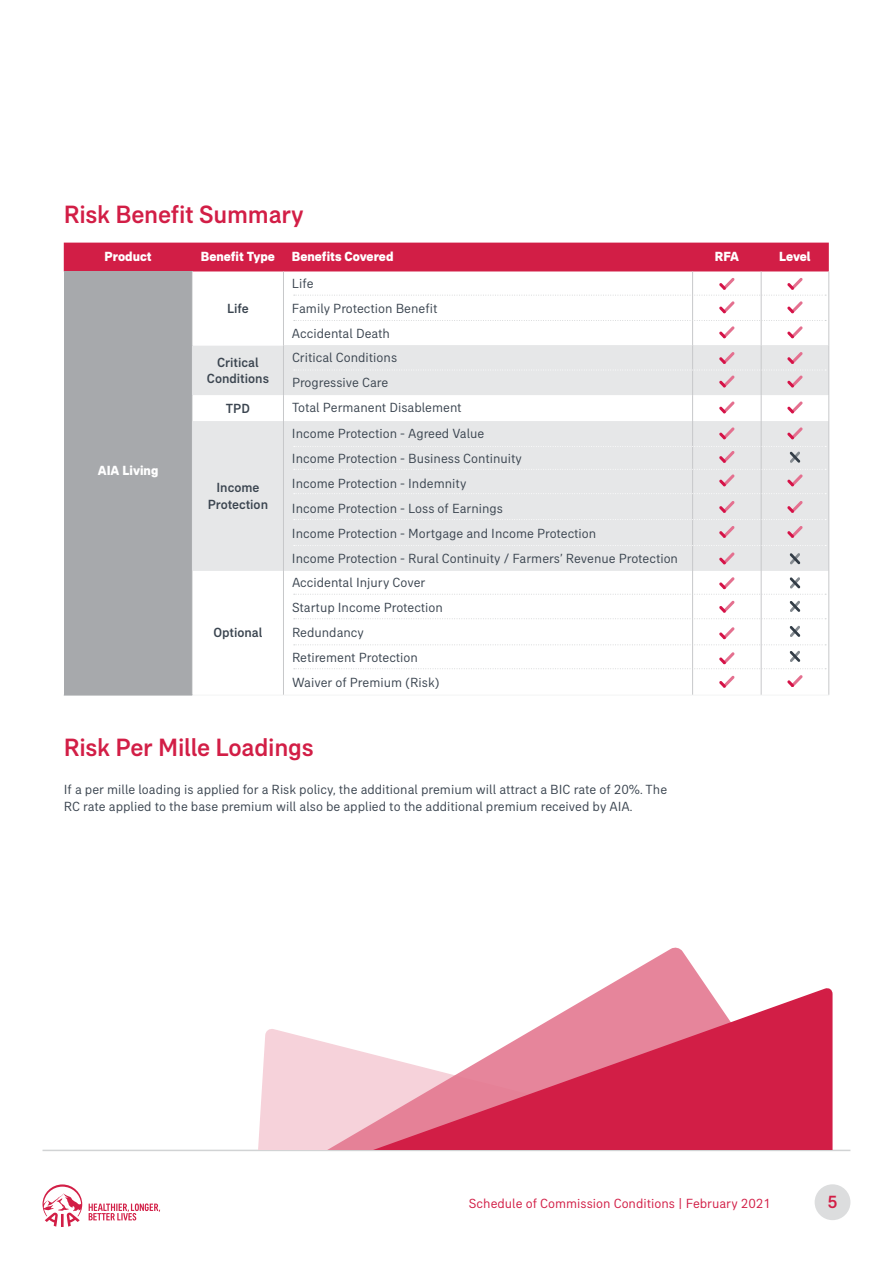
<style>
.page{position:relative;width:893px;height:1263px;background:#fff}
.page>*{position:absolute;margin:0;border:0;box-sizing:border-box;transform-origin:0 0}
.t1{font:500 25.5px "AIA Everest";letter-spacing:-.01em;color:#d21e46}
.t2{font:500 18px "AIA Everest";color:#d21e46}
.t3{font:13.5px/25px "AIA Everest";color:#3b4550}
.t4{font:800 13.5px "AIA Everest";color:#fff}
.t5{font:500 13.5px/16.5px "AIA Everest";color:#3b4550;text-align:center}
.t6{font:13.5px "AIA Everest";color:#d21e46}
</style>
<div class="page">
<hr style="left:43px;top:1150px;width:807px;height:1px;background:#d1d3d4">
<svg style="left:43px;top:1184px;width:117px;height:43px"></svg>
<div style="left:815px;top:1184px;width:35px;height:36px;background:#dcddde;border-radius:50%"></div>
<div style="left:64px;top:243px;width:765px;height:28px;background:#d21e46"></div>
<div style="left:64px;top:271px;width:128px;height:424px;background:#a7a9ac"></div>
<svg style="left:193px;top:346px;width:635px;height:225px;background:#e9eaeb"></svg>
<hr style="left:192px;top:271px;width:1px;height:75px;background:#e6e7e8">
<hr style="left:192px;top:346px;width:1px;height:49px;background:#e6e7e8">
<svg style="left:192px;top:395px;width:1px;height:26px"></svg>
<hr style="left:192px;top:421px;width:1px;height:150px;background:#e6e7e8">
<hr style="left:192px;top:571px;width:1px;height:124px;background:#e6e7e8">
<hr style="left:284px;top:345px;width:408px;height:1px;background:#e6e7e8">
<hr style="left:693px;top:345px;width:68px;height:1px;background:#e6e7e8">
<hr style="left:761px;top:345px;width:67px;height:1px;background:#e6e7e8">
<hr style="left:64px;top:695px;width:128px;height:1px;background:#a7a9ac">
<hr style="left:192px;top:695px;width:91px;height:1px;background:#f3f4f4">
<hr style="left:283px;top:695px;width:410px;height:1px;background:#f3f4f4">
<hr style="left:693px;top:695px;width:68px;height:1px;background:#f3f4f4">
<hr style="left:761px;top:695px;width:68px;height:1px;background:#f3f4f4">
<hr style="left:692px;top:271px;width:1px;height:75px;background:#c7c8ca">
<hr style="left:692px;top:346px;width:1px;height:49px;background:#c7c8ca">
<svg style="left:692px;top:395px;width:1px;height:26px"></svg>
<hr style="left:692px;top:421px;width:1px;height:150px;background:#c7c8ca">
<hr style="left:692px;top:571px;width:1px;height:124px;background:#c7c8ca">
<hr style="left:761px;top:271px;width:1px;height:75px;background:#c7c8ca">
<hr style="left:828px;top:271px;width:1px;height:75px;background:#c7c8ca">
<hr style="left:761px;top:346px;width:1px;height:49px;background:#c7c8ca">
<hr style="left:828px;top:346px;width:1px;height:49px;background:#c7c8ca">
<svg style="left:761px;top:395px;width:1px;height:26px"></svg>
<svg style="left:828px;top:395px;width:1px;height:26px"></svg>
<hr style="left:761px;top:421px;width:1px;height:150px;background:#c7c8ca">
<hr style="left:828px;top:421px;width:1px;height:150px;background:#c7c8ca">
<hr style="left:761px;top:571px;width:1px;height:124px;background:#c7c8ca">
<hr style="left:828px;top:571px;width:1px;height:124px;background:#c7c8ca">
<hr style="left:283px;top:271px;width:1px;height:75px;background:#c7c8ca">
<hr style="left:283px;top:346px;width:1px;height:49px;background:#c7c8ca">
<svg style="left:283px;top:395px;width:1px;height:26px"></svg>
<hr style="left:283px;top:421px;width:1px;height:150px;background:#c7c8ca">
<hr style="left:283px;top:571px;width:1px;height:124px;background:#c7c8ca">
<svg style="left:719px;top:352px;width:15px;height:12px"></svg>
<svg style="left:787px;top:352px;width:16px;height:12px"></svg>
<svg style="left:719px;top:401px;width:15px;height:12px"></svg>
<svg style="left:787px;top:401px;width:16px;height:12px"></svg>
<svg style="left:719px;top:427px;width:15px;height:12px"></svg>
<svg style="left:719px;top:501px;width:15px;height:12px"></svg>
<svg style="left:719px;top:526px;width:15px;height:12px"></svg>
<svg style="left:719px;top:552px;width:15px;height:12px"></svg>
<svg style="left:787px;top:427px;width:16px;height:12px"></svg>
<svg style="left:787px;top:501px;width:16px;height:12px"></svg>
<svg style="left:787px;top:526px;width:16px;height:12px"></svg>
<svg style="left:790px;top:553px;width:10px;height:11px"></svg>
<svg style="left:719px;top:676px;width:15px;height:12px"></svg>
<svg style="left:787px;top:675px;width:16px;height:12px"></svg>
<svg style="left:294px;top:278px;width:532px;height:35px"></svg>
<svg style="left:294px;top:320px;width:532px;height:18px"></svg>
<div style="left:294px;top:370px;width:532px;height:17px;background:#e6e7e8"></div>
<div style="left:294px;top:446px;width:532px;height:17px;background:#e6e7e8"></div>
<div style="left:294px;top:469px;width:532px;height:17px;background:#e6e7e8"></div>
<svg style="left:294px;top:493px;width:532px;height:1px"></svg>
<svg style="left:294px;top:519px;width:532px;height:1px"></svg>
<svg style="left:294px;top:545px;width:532px;height:1px"></svg>
<svg style="left:294px;top:651px;width:532px;height:18px"></svg>
<svg style="left:294px;top:577px;width:532px;height:18px"></svg>
<svg style="left:294px;top:601px;width:532px;height:18px"></svg>
<svg style="left:294px;top:626px;width:532px;height:19px"></svg>
<svg style="left:606px;top:947px;width:101px;height:40px;fill:#e6859b"></svg>
<svg style="left:259px;top:987px;width:573px;height:163px"></svg>
<h1 class="t1" style="left:64px;top:200px;width:242px">Risk Benefit Summary</h1>
<p class="t4" style="left:105px;top:249px;width:48px">Product</p>
<p class="t4" style="left:201px;top:249px;width:76px">Benefit Type</p>
<p class="t4" style="left:292px;top:249px;width:103px">Benefits Covered</p>
<p class="t4" style="left:715px;top:249px;width:26px">RFA</p>
<p class="t4" style="left:779px;top:249px;width:33px">Level</p>
<p class="t5" style="left:227px;top:300px;width:23px">Life</p>
<p class="t3" style="left:292px;top:271px;width:147px">Life<br>Family Protection Benefit<br>Accidental Death</p>
<p class="t4" style="left:98px;top:463px;width:62px">AIA Living</p>
<p class="t5" style="left:207px;top:353px;width:64px">Critical<br>Conditions</p>
<p class="t3" style="left:292px;top:345px;width:107px">Critical Conditions<br>Progressive Care</p>
<p class="t5" style="left:226px;top:399px;width:26px">TPD</p>
<p class="t3" style="left:292px;top:394px;width:171px">Total Permanent Disablement</p>
<p class="t5" style="left:208px;top:479px;width:62px">Income<br>Protection</p>
<p class="t5" style="left:213px;top:624px;width:50px">Optional</p>
<p class="t3" style="left:292px;top:420px;width:388px">Income Protection - Agreed Value<br>Income Protection - Business Continuity<br>Income Protection - Indemnity<br>Income Protection - Loss of Earnings<br>Income Protection - Mortgage and Income Protection<br>Income Protection - Rural Continuity / Farmers’ Revenue Protection</p>
<p class="t3" style="left:292px;top:570px;width:152px">Accidental Injury Cover<br>Startup Income Protection<br>Redundancy<br>Retirement Protection<br>Waiver of Premium (Risk)</p>
<h1 class="t1" style="left:64px;top:733px;width:251px">Risk Per Mille Loadings</h1>
<p class="t3" style="left:64px;top:781px;width:605px;line-height:16.5px">If a per mille loading is applied for a Risk policy, the additional premium will attract a BIC rate of 20%. The<br>RC rate applied to the base premium will also be applied to the additional premium received by AIA.</p>
<p class="t6" style="left:469px;top:1196px;width:304px">Schedule of Commission Conditions | February 2021</p>
<h2 class="t2" style="left:827px;top:1192px;width:12px">5</h2>
</div>
